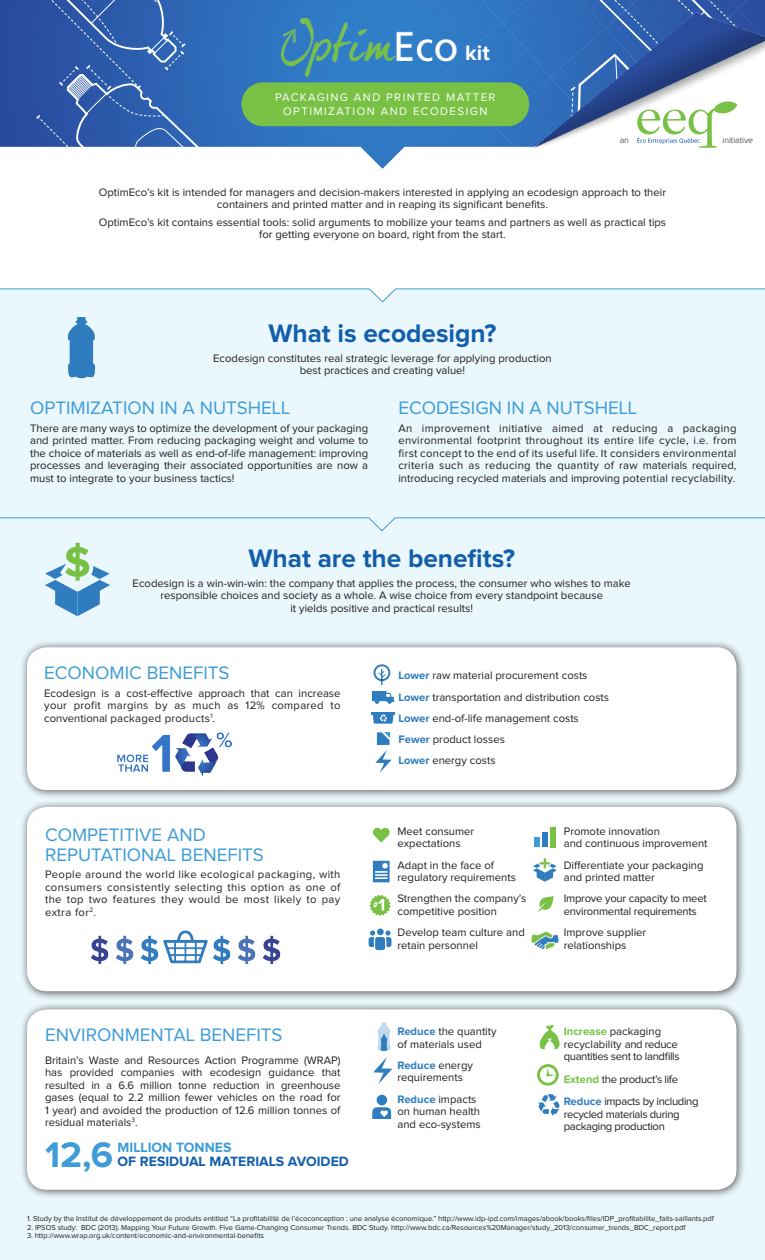
<style>
.page{position:relative;width:765px;height:1260px;background:#eaf7fc}
.page>*{position:absolute;margin:0;border:0;box-sizing:border-box;transform-origin:0 0}
.t1{font:700 36.88px "Proxima Nova";color:#3e9cd6}
.t2{font:700 26.25px "Proxima Nova";color:#135eab}
.t3{font:700 21.62px "Proxima Nova";color:#fff}
.t4{font:18.75px/20px "Proxima Nova";color:#3e9cd6}
.t5{font:700 14px "Proxima Nova";color:#135eab}
.t6{font:700 14px "Proxima Nova";color:#3e9cd6}
.t7{font:11.38px/13.8px "Proxima Nova";letter-spacing:.125em;color:#fff;text-align:center}
.t8{font:11.25px/12.5px "Proxima Nova";color:#231f20}
.t9{font:11.25px/12.5px "Proxima Nova";letter-spacing:-.03em;color:#231f20}
.t10{font:11.25px/12.5px "Proxima Nova";letter-spacing:-.02em;color:#231f20}
.t11{font:300 8.75px "Proxima Nova";color:#231f20}
.t12{font:7.5px "Proxima Nova";color:#231f20}
.s1{font-weight:700;color:#2f7dbf}
.s2{font-weight:700;color:#79c144}
</style>
<div class="page">
<svg style="left:0;top:378px;width:765px;height:154px"></svg>
<div style="left:19px;top:640px;width:727px;height:160px;background:#231f20;opacity:.75"></div>
<div style="left:27px;top:647px;width:709px;height:143px;background:#fff;border-radius:20px"></div>
<div style="left:19px;top:799px;width:727px;height:201px;background:#231f20;opacity:.75"></div>
<div style="left:27px;top:807px;width:709px;height:184px;background:#fff;border-radius:20px"></div>
<div style="left:19px;top:1002px;width:727px;height:197px;background:#231f20;opacity:.75"></div>
<div style="left:27px;top:1009px;width:709px;height:181px;background:#fff;border-radius:20px"></div>
<svg style="left:0;top:169px;width:765px;height:134px"></svg>
<img style="left:0;top:0;width:532px;height:169px">
<svg style="left:36px;top:0;width:221px;height:271px;background:#92acd6"></svg>
<img style="left:281px;top:19px;width:180px;height:57px">
<div style="left:241px;top:82px;width:288px;height:44px;background:#79c144;border-radius:22px"></div>
<img style="left:509px;top:3px;width:23px;height:151px">
<svg style="left:532px;top:0;width:233px;height:236px;background:#a7bad7"></svg>
<svg style="left:68px;top:317px;width:27px;height:61px;background:#5394ca"></svg>
<svg style="left:45px;top:543px;width:65px;height:73px"></svg>
<img style="left:117px;top:732px;width:115px;height:44px">
<img style="left:91px;top:930px;width:190px;height:34px">
<svg style="left:383px;top:936px;width:9px;height:12px"></svg>
<div style="left:383px;top:936px;width:10px;height:12px;border:1px solid #fff;border-radius:3px"></div>
<svg style="left:368px;top:936px;width:9px;height:12px"></svg>
<div style="left:367px;top:936px;width:10px;height:12px;border:1px solid #fff;border-radius:3px"></div>
<svg style="left:386px;top:931px;width:4px;height:4px"></svg>
<div style="left:384px;top:929px;width:8px;height:8px;border:1px solid #fff;border-radius:50%"></div>
<div style="left:369px;top:930px;width:7px;height:6px;background:#2f7dbf;border-radius:50%"></div>
<div style="left:369px;top:929px;width:7px;height:8px;border:1px solid #fff;border-radius:50%"></div>
<div style="left:374px;top:936px;width:12px;height:15px;background:#2f7dbf;border-radius:3px"></div>
<div style="left:374px;top:936px;width:12px;height:15px;border:1px solid #fff;border-radius:3px"></div>
<svg style="left:376px;top:928px;width:8px;height:8px"></svg>
<div style="left:376px;top:927px;width:9px;height:10px;border:1px solid #fff;border-radius:50%"></div>
<svg style="left:373px;top:828px;width:17px;height:15px"></svg>
<svg style="left:373px;top:861px;width:17px;height:21px"></svg>
<svg style="left:369px;top:895px;width:22px;height:21px"></svg>
<svg style="left:538px;top:896px;width:16px;height:15px"></svg>
<svg style="left:533px;top:858px;width:24px;height:24px"></svg>
<div style="left:534px;top:837px;width:6px;height:10px;background:#3e9cd6"></div>
<div style="left:542px;top:833px;width:6px;height:14px;background:#2f7dbf"></div>
<div style="left:550px;top:827px;width:5px;height:20px;background:#79c144"></div>
<svg style="left:538px;top:1094px;width:22px;height:22px"></svg>
<svg style="left:540px;top:1025px;width:20px;height:25px"></svg>
<svg style="left:373px;top:1057px;width:19px;height:27px"></svg>
<div style="left:377px;top:1095px;width:10px;height:10px;background:#2f7dbf;border-radius:50%"></div>
<svg style="left:372px;top:1107px;width:19px;height:12px"></svg>
<svg style="left:537px;top:1064px;width:22px;height:22px"></svg>
<svg style="left:372px;top:691px;width:23px;height:13px"></svg>
<svg style="left:375px;top:732px;width:17px;height:41px"></svg>
<svg style="left:378px;top:669px;width:8px;height:16px"></svg>
<div style="left:374px;top:664px;width:16px;height:17px;border:2px solid #2f7dbf;border-radius:50%"></div>
<svg style="left:372px;top:712px;width:23px;height:12px"></svg>
<svg style="left:531px;top:932px;width:28px;height:17px"></svg>
<svg style="left:378px;top:1022px;width:12px;height:29px"></svg>
<p class="t3" style="left:465px;top:43px;width:26px">kit</p>
<p class="t7" style="left:275px;top:91px;width:222px">PACKAGING AND PRINTED MATTER<br>OPTIMIZATION AND ECODESIGN</p>
<p class="t11" style="left:620px;top:136px;width:11px">an</p>
<p class="t11" style="left:722px;top:136px;width:32px">initiative</p>
<p class="t8" style="left:99px;top:186px;width:569px;text-align:center">OptimEco’s kit is intended for managers and decision-makers interested in applying an ecodesign approach to their containers and printed matter and in reaping its significant benefits.</p>
<p class="t8" style="left:99px;top:216px;width:569px;text-align:center">OptimEco’s kit contains essential tools: solid arguments to mobilize your teams and partners as well as practical tips for getting everyone on board, right from the start.</p>
<p class="t2" style="left:268px;top:321px;width:230px">What is ecodesign?</p>
<p class="t8" style="left:213px;top:352px;width:340px;text-align:center">Ecodesign constitutes real strategic leverage for applying production best practices and creating value!</p>
<p class="t4" style="left:30px;top:399px;width:262px">OPTIMIZATION IN A NUTSHELL</p>
<p class="t8" style="left:30px;top:422px;width:340px;text-align:justify">There are many ways to optimize the development of your packaging and printed matter. From reducing packaging weight and volume to the choice of materials as well as end-of-life management: improving processes and leveraging their associated opportunities are now a must to integrate to your business tactics!</p>
<p class="t4" style="left:398px;top:399px;width:240px">ECODESIGN IN A NUTSHELL</p>
<p class="t8" style="left:398px;top:422px;width:340px;text-align:justify">An improvement initiative aimed at reducing a packaging environmental footprint throughout its entire life cycle, i.e. from first concept to the end of its useful life. It considers environmental criteria such as reducing the quantity of raw materials required, introducing recycled materials and improving potential recyclability.</p>
<p class="t2" style="left:249px;top:546px;width:268px">What are the benefits?</p>
<p class="t8" style="left:133px;top:577px;width:500px;text-align:center">Ecodesign is a win-win-win: the company that applies the process, the consumer who wishes to make responsible choices and society as a whole. A wise choice from every standpoint because<br>it yields positive and practical results!</p>
<p class="t4" style="left:44px;top:664px;width:187px">ECONOMIC BENEFITS</p>
<p class="t8" style="left:44px;top:687px;width:298px;text-align:justify">Ecodesign is a cost-effective approach that can increase your profit margins by as much as 12% compared to conventional packaged products<sup>1</sup>.</p>
<p class="t4" style="left:45px;top:825px;width:220px">COMPETITIVE AND<br>REPUTATIONAL BENEFITS</p>
<p class="t8" style="left:45px;top:869px;width:297px;text-align:justify">People around the world like ecological packaging, with consumers consistently selecting this option as one of the top two features they would be most likely to pay extra for<sup>2</sup>.</p>
<p class="t4" style="left:45px;top:1026px;width:239px">ENVIRONMENTAL BENEFITS</p>
<p class="t8" style="left:45px;top:1054px;width:297px;text-align:justify">Britain’s Waste and Resources Action Programme (WRAP) has provided companies with ecodesign guidance that resulted in a 6.6 million tonne reduction in greenhouse gases (equal to 2.2 million fewer vehicles on the road for 1 year) and avoided the production of 12.6 million tonnes of residual materials<sup>3</sup>.</p>
<p class="t1" style="left:45px;top:1138px;width:70px">12,6</p>
<p class="t6" style="left:118px;top:1141px;width:115px">MILLION TONNES</p>
<p class="t5" style="left:118px;top:1155px;width:233px">OF RESIDUAL MATERIALS AVOIDED</p>
<p class="t8" style="left:398px;top:670px;width:191px"><span class="s1">Lower</span> raw material procurement costs</p>
<p class="t8" style="left:398px;top:691px;width:212px"><span class="s1">Lower</span> transportation and distribution costs</p>
<p class="t8" style="left:398px;top:712px;width:182px"><span class="s1">Lower</span> end-of-life management costs</p>
<p class="t8" style="left:398px;top:734px;width:108px"><span class="s1">Fewer</span> product losses</p>
<p class="t8" style="left:398px;top:755px;width:99px"><span class="s1">Lower</span> energy costs</p>
<p class="t8" style="left:398px;top:825px;width:78px">Meet consumer expectations</p>
<p class="t8" style="left:398px;top:859px;width:120px">Adapt in the face of regulatory requirements</p>
<p class="t8" style="left:398px;top:893px;width:130px">Strengthen the company’s competitive position</p>
<p class="t8" style="left:398px;top:927px;width:129px">Develop team culture and retain personnel</p>
<p class="t8" style="left:398px;top:1026px;width:101px"><span class="s1">Reduce</span> the quantity of materials used</p>
<p class="t8" style="left:398px;top:1059px;width:77px"><span class="s1">Reduce</span> energy requirements</p>
<p class="t8" style="left:398px;top:1093px;width:85px"><span class="s1">Reduce</span> impacts on human health and eco-systems</p>
<p class="t8" style="left:564px;top:825px;width:145px">Promote innovation<br>and continuous improvement</p>
<p class="t8" style="left:564px;top:859px;width:141px">Differentiate your packaging and printed matter</p>
<p class="t10" style="left:564px;top:893px;width:145px">Improve your capacity to meet environmental requirements</p>
<p class="t8" style="left:564px;top:927px;width:84px">Improve supplier relationships</p>
<p class="t9" style="left:564px;top:1026px;width:117px"><span class="s2">Increase</span> packaging recyclability and reduce quantities sent to landfills</p>
<p class="t9" style="left:564px;top:1073px;width:116px"><span class="s2">Extend</span> the product’s life</p>
<p class="t9" style="left:564px;top:1096px;width:136px"><span class="s1">Reduce</span> impacts by including recycled materials during packaging production</p>
<p class="t12" style="left:27px;top:1215px;width:688px">1. Study by the Institut de développement de produits entitled “La profitabilité de l’écoconception : une analyse économique.” http://www.idp-ipd.com/images/abook/books/files/IDP_profitabilite_faits-saillants.pdf</p>
<p class="t12" style="left:27px;top:1224px;width:660px">2. IPSOS study: BDC (2013). Mapping Your Future Growth. Five Game-Changing Consumer Trends. BDC Study. http://www.bdc.ca/Resources%20Manager/study_2013/consumer_trends_BDC_report.pdf</p>
<p class="t12" style="left:27px;top:1232px;width:239px">3. http://www.wrap.org.uk/content/economic-and-environmental-benefits</p>
</div>
